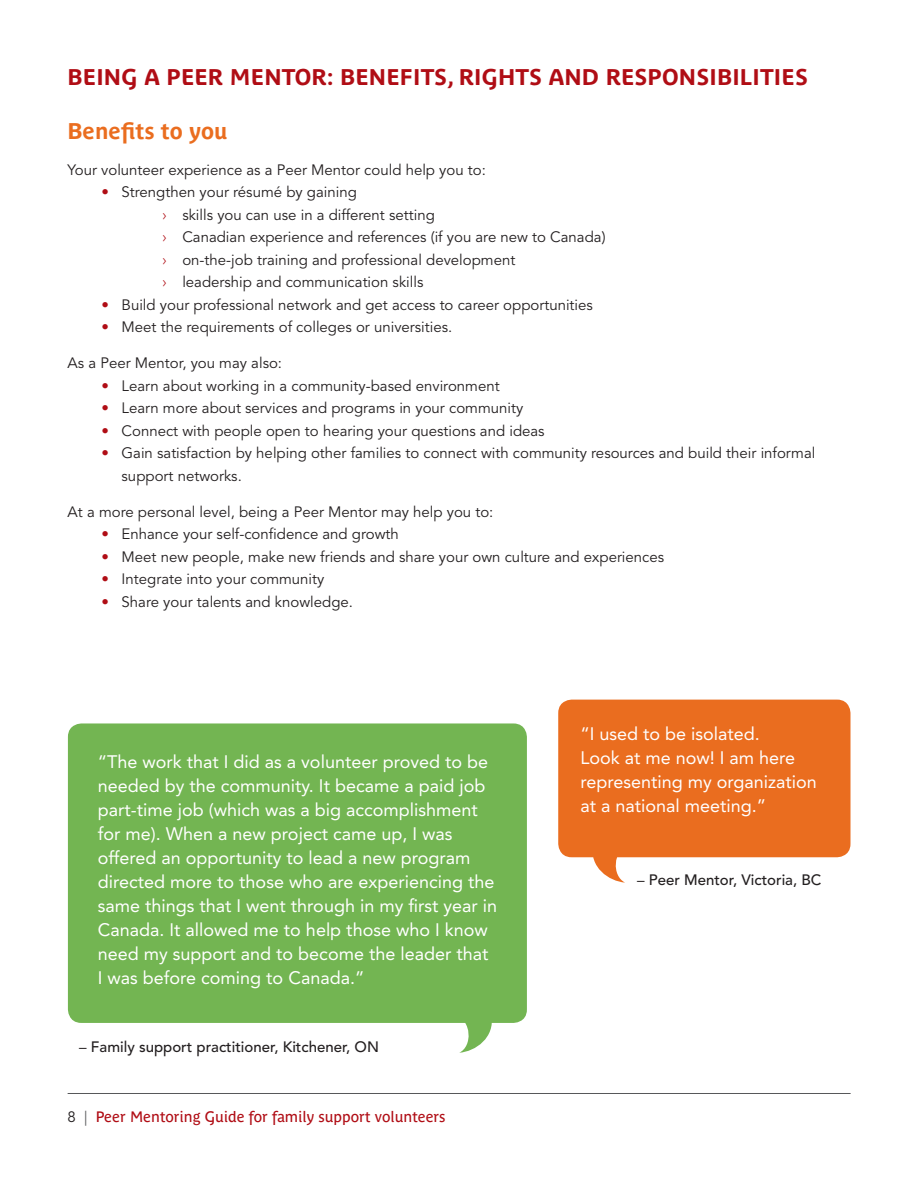
<style>
.page{position:relative;width:918px;height:1188px;background:#fff}
.page>*{position:absolute;margin:0;border:0;box-sizing:border-box;transform-origin:0 0}
.t1{font:700 22.5px "Parisine Plus Std";letter-spacing:.01em;color:#b00d15}
.t2{font:700 22.5px "Parisine Plus Std";color:#ea6d1f}
.Callout_1_-_Box{font:18px/24px "Avenir LT Std";color:#fff}
.UL{font:15px/22.5px "Avenir LT Std";color:#231f20}
.UL_UL{font:15px "Avenir LT Std";color:#231f20}
.Callout_1a{font:500 15px "Avenir LT Std";color:#231f20}
.t3{font:15px "Parisine Plus Std";color:#b00d15}
.s1{color:#b00d15}
.s2{font-family:"Gotham HTF";font-weight:300;color:#b00d15}
.s3{font-weight:400}
.s4{font-family:"Avenir LT Std";color:#231f20}
.s5{font-family:"Avenir LT Std";color:#57585a}
</style>
<div class="page">
<hr style="left:68px;top:1093px;width:783px;height:1px;background:#57585a">
<div style="left:68px;top:723px;width:459px;height:300px;background:#73b552;border-radius:14px"></div>
<svg style="left:459px;top:1023px;width:33px;height:30px"></svg>
<div style="left:558px;top:700px;width:292px;height:157px;background:#ea6d1f;border-radius:14px"></div>
<svg style="left:589px;top:857px;width:40px;height:26px"></svg>
<h1 class="t1" style="left:68px;top:64px;width:742px">BEING A PEER MENTOR: BENEFITS, RIGHTS AND RESPONSIBILITIES</h1>
<h2 class="t2" style="left:68px;top:118px;width:162px">Benefits to you</h2>
<p class="UL" style="left:68px;top:159px;width:420px">Your volunteer experience as a Peer Mentor could help you to:</p>
<p class="UL" style="left:101px;top:181px;width:257px"><span class="s1">•</span> Strengthen your résumé by gaining</p>
<p class="UL_UL" style="left:162px;top:206px;width:274px"><span class="s2">›</span> skills you can use in a different setting</p>
<p class="UL_UL" style="left:162px;top:228px;width:445px"><span class="s2">›</span> Canadian experience and references (if you are new to Canada)</p>
<p class="UL_UL" style="left:162px;top:251px;width:355px"><span class="s2">›</span> on-the-job training and professional development</p>
<p class="UL_UL" style="left:162px;top:273px;width:263px"><span class="s2">›</span> leadership and communication skills</p>
<p class="UL" style="left:101px;top:294px;width:493px"><span class="s1">•</span> Build your professional network and get access to career opportunities</p>
<p class="UL" style="left:101px;top:316px;width:353px"><span class="s1">•</span> Meet the requirements of colleges or universities.</p>
<p class="UL" style="left:68px;top:352px;width:216px">As a Peer Mentor, you may also:</p>
<p class="UL" style="left:101px;top:375px;width:400px"><span class="s1">•</span> Learn about working in a community-based environment</p>
<p class="UL" style="left:101px;top:397px;width:423px"><span class="s1">•</span> Learn more about services and programs in your community</p>
<p class="UL" style="left:101px;top:420px;width:445px"><span class="s1">•</span> Connect with people open to hearing your questions and ideas</p>
<p class="UL" style="left:122px;top:442px;width:695px;text-indent:-20px"><span class="s1">•</span> Gain satisfaction by helping other families to connect with community resources and build their informal support networks.</p>
<p class="UL" style="left:68px;top:501px;width:427px">At a more personal level, being a Peer Mentor may help you to:</p>
<p class="UL" style="left:101px;top:523px;width:299px"><span class="s1">•</span> Enhance your self-confidence and growth</p>
<p class="UL" style="left:101px;top:546px;width:564px"><span class="s1">•</span> Meet new people, make new friends and share your own culture and experiences</p>
<p class="UL" style="left:101px;top:568px;width:225px"><span class="s1">•</span> Integrate into your community</p>
<p class="UL" style="left:101px;top:591px;width:253px"><span class="s1">•</span> Share your talents and knowledge.</p>
<p class="Callout_1_-_Box" style="left:98px;top:750px;width:401px">“The work that I did as a volunteer proved to be needed by the community. It became a paid job part-time job (which was a big accomplishment for me). When a new project came up, I was offered an opportunity to lead a new program directed more to those who are experiencing the same things that I went through in my first year in Canada. It allowed me to help those who I know need my support and to become the leader that I was before coming to Canada.”</p>
<p class="Callout_1a" style="left:79px;top:1038px;width:301px"><span class="s3">–</span> Family support practitioner, Kitchener, ON</p>
<p class="t3" style="left:68px;top:1108px;width:380px"><span class="s4">8</span> <span class="s5">|</span> Peer Mentoring Guide for family support volunteers</p>
<p class="Callout_1_-_Box" style="left:580px;top:722px;width:238px">“I used to be isolated.<br>Look at me now! I am here representing my organization at a national meeting.”</p>
<p class="Callout_1a" style="left:637px;top:871px;width:186px"><span class="s3">–</span> Peer Mentor, Victoria, BC</p>
</div>
